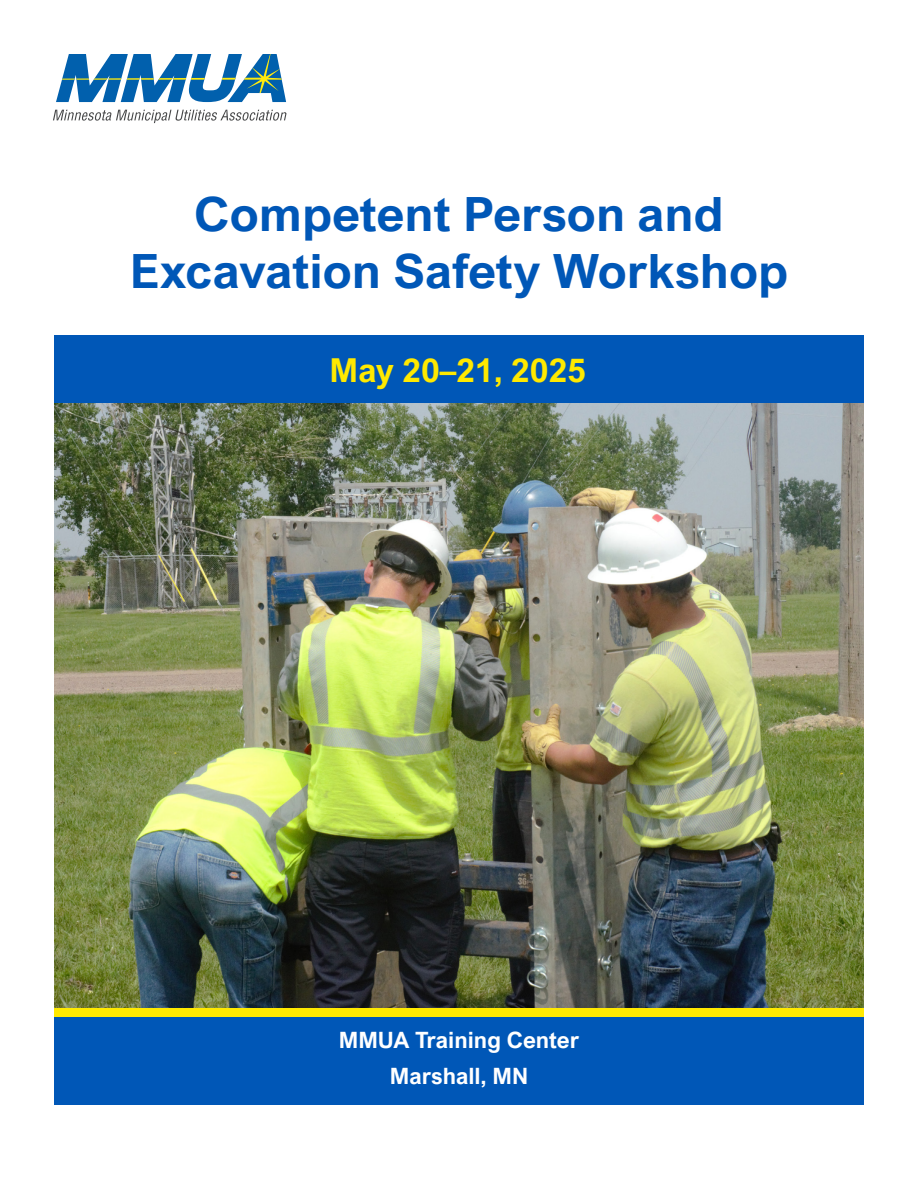
<style>
.page{position:relative;width:918px;height:1188px;background:#fff}
.page>*{position:absolute;margin:0;border:0;box-sizing:border-box;transform-origin:0 0}
.t1{font:700 47.25px "Arial Nova";color:#0057b7;scale:1.04 1}
.t2{font:700 33px "Arial Nova";color:#ffe900}
.t3{font:700 22.5px/36px "Arial Nova";color:#fff;text-align:center}
</style>
<div class="page">
<div style="left:54px;top:1008px;width:810px;height:9px;background:#ffe900"></div>
<svg style="left:53px;top:110px;width:233px;height:13px"></svg>
<svg style="left:56px;top:54px;width:230px;height:48px"></svg>
<div style="left:54px;top:1017px;width:810px;height:88px;background:#0057b7"></div>
<div style="left:54px;top:335px;width:810px;height:69px;background:#0057b7"></div>
<img style="left:54px;top:404px;width:810px;height:604px">
<p class="t1" style="left:194px;top:187px;width:511px">Competent Person and</p>
<p class="t1" style="left:130px;top:244px;width:635px">Excavation Safety Workshop</p>
<p class="t2" style="left:330px;top:351px;width:258px">May 20–21, 2025</p>
<p class="t3" style="left:339px;top:1022px;width:242px">MMUA Training Center<br>Marshall, MN</p>
</div>
